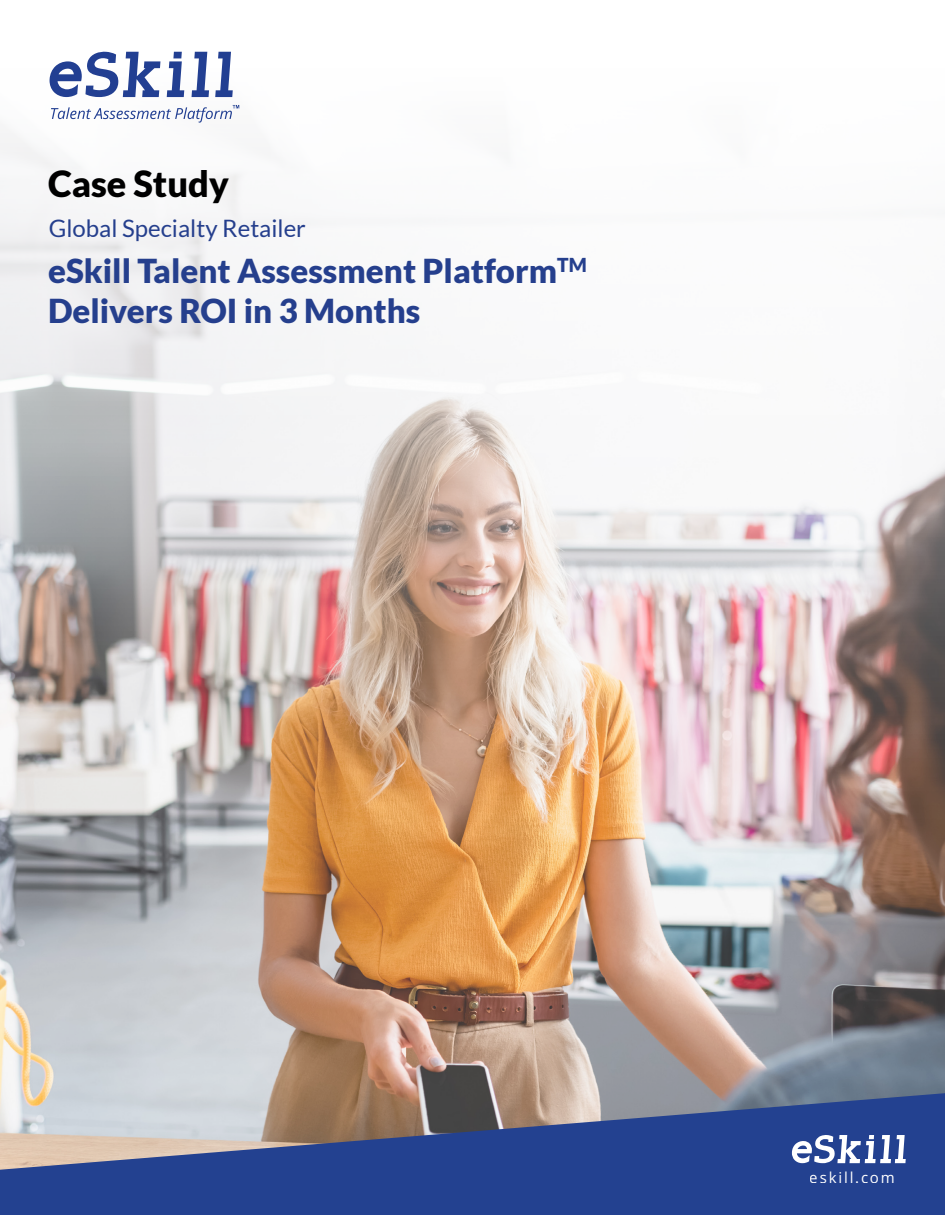
<style>
.page{position:relative;width:945px;height:1215px;background:#fff}
.page>*{position:absolute;margin:0;border:0;box-sizing:border-box;transform-origin:0 0}
.t1{font:900 36px "Lato";color:#000}
.t2{font:900 33px/39.6px "Lato";color:#253f8d}
.t3{font:24px "Lato";color:#253f8d}
.t4{font:15px "Open Sans";letter-spacing:.12em;color:#fff}
</style>
<div class="page">
<img style="left:0;top:51px;width:945px;height:1042px">
<svg style="left:50px;top:52px;width:183px;height:45px"></svg>
<svg style="left:51px;top:105px;width:188px;height:18px"></svg>
<svg style="left:0;top:1093px;width:945px;height:122px;fill:#234190"></svg>
<svg style="left:792px;top:1135px;width:114px;height:28px"></svg>
<p class="t1" style="left:48px;top:163px;width:183px">Case Study</p>
<p class="t3" style="left:49px;top:215px;width:259px">Global Specialty Retailer</p>
<p class="t2" style="left:48px;top:251px;width:540px">eSkill Talent Assessment Platform<sup>TM<br></sup>Delivers ROI in 3 Months</p>
<p class="t4" style="left:810px;top:1167px;width:87px">eskill.com</p>
</div>
